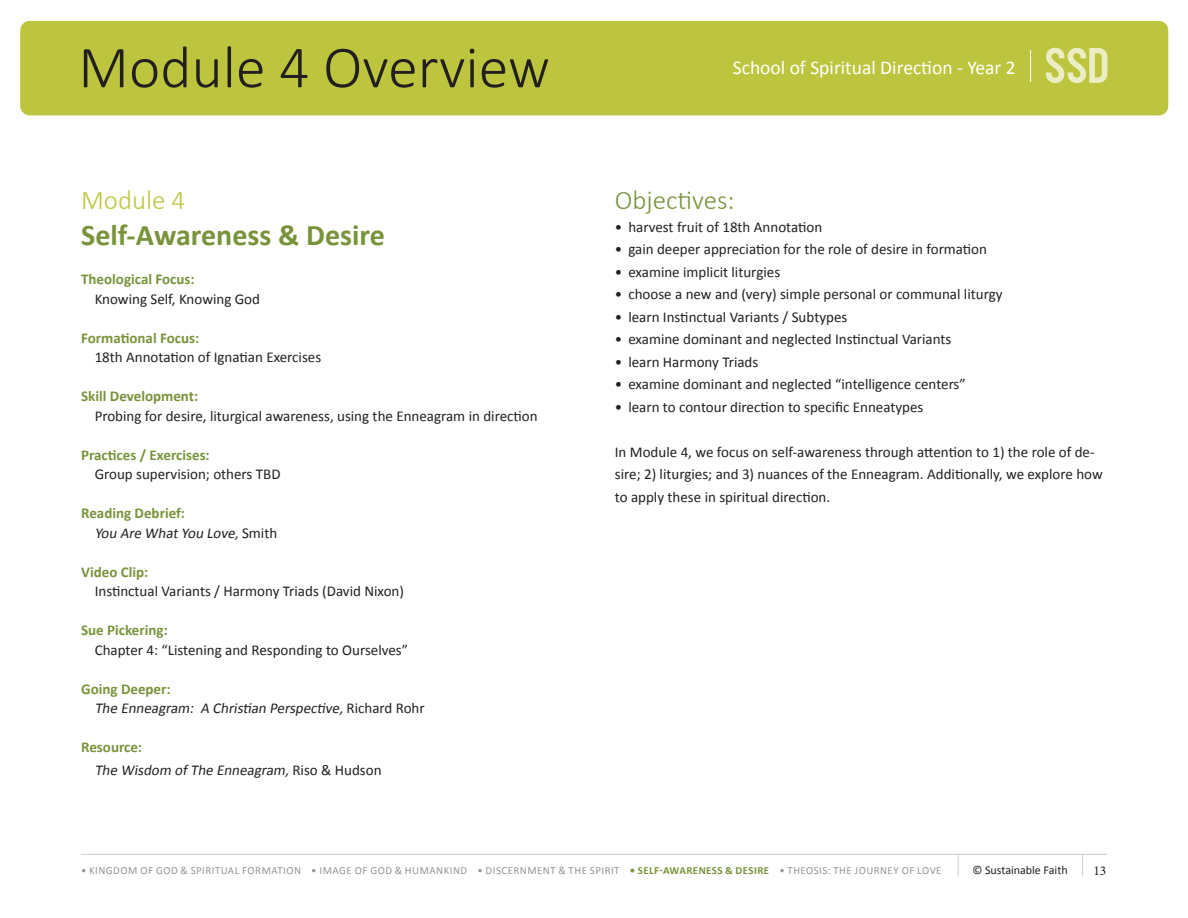
<style>
.page{position:relative;width:1188px;height:918px;background:#fff}
.page>*{position:absolute;margin:0;border:0;box-sizing:border-box;transform-origin:0 0}
.t1{font:300 60px "Calibri";color:#231f20}
.Title_-_section{font:700 30px "Calibri";color:#79933a}
.Headlines_-_Light{font:300 27px "Calibri";color:#79933a}
.TITLE_-_module{font:300 27px "Calibri";color:#bdc53e}
.t2{font:19.5px "Calibri";color:#fff}
.Body_Text{font:15px/22.5px "Calibri";color:#231f20}
.Body_Subheads_-_colo{font:700 15px "Calibri";color:#79933a}
.Body_Text-2{font:italic 15px "Calibri";color:#231f20}
.t3{font:13.5px "Minion Pro";color:#231f20}
.t4{font:12px "Calibri";color:#231f20}
.Module_Legend_text{font:10.8px "Calibri";letter-spacing:.045em;color:#939598}
.s1{font-style:normal}
.s2{font-weight:700;color:#79933a}
</style>
<div class="page">
<div style="left:20px;top:21px;width:1148px;height:94px;background:#bdc53e;border-radius:9px"></div>
<svg style="left:1045px;top:47px;width:63px;height:36px"></svg>
<hr style="left:1030px;top:50px;width:1px;height:32px;background:#fff">
<hr style="left:81px;top:854px;width:1026px;height:1px;background:#939598">
<svg style="left:958px;top:855px;width:1px;height:21px"></svg>
<svg style="left:1082px;top:855px;width:1px;height:21px"></svg>
<p class="t1" style="left:78px;top:30px;width:473px">Module 4 Overview</p>
<p class="TITLE_-_module" style="left:81px;top:184px;width:106px">Module 4</p>
<p class="Title_-_section" style="left:81px;top:214px;width:305px">Self-Awareness &amp; Desire</p>
<p class="Body_Subheads_-_colo" style="left:81px;top:269px;width:115px">Theological Focus:</p>
<p class="Body_Text" style="left:95px;top:287px;width:167px">Knowing Self, Knowing God</p>
<p class="Body_Subheads_-_colo" style="left:81px;top:327px;width:120px">Formational Focus:</p>
<p class="Body_Text" style="left:95px;top:346px;width:228px">18th Annotation of Ignatian Exercises</p>
<p class="Body_Subheads_-_colo" style="left:81px;top:386px;width:118px">Skill Development:</p>
<p class="Body_Text" style="left:95px;top:404px;width:445px">Probing for desire, liturgical awareness, using the Enneagram in direction</p>
<p class="Body_Subheads_-_colo" style="left:81px;top:444px;width:130px">Practices / Exercises:</p>
<p class="Body_Text" style="left:95px;top:463px;width:187px">Group supervision; others TBD</p>
<p class="Body_Subheads_-_colo" style="left:81px;top:503px;width:105px">Reading Debrief:</p>
<p class="Body_Text-2" style="left:95px;top:522px;width:184px">You Are WhatYou Love,<span class="s1">S m i t h</span></p>
<p class="Body_Subheads_-_colo" style="left:81px;top:561px;width:69px">Video Clip:</p>
<p class="Body_Text" style="left:95px;top:580px;width:311px">Instinctual Variants / Harmony Triads (David Nixon)</p>
<p class="Body_Subheads_-_colo" style="left:81px;top:620px;width:88px">Sue Pickering:</p>
<p class="Body_Text" style="left:95px;top:638px;width:315px">Chapter 4: “Listening and Responding to Ourselves”</p>
<p class="Body_Subheads_-_colo" style="left:81px;top:678px;width:91px">Going Deeper:</p>
<p class="Body_Text-2" style="left:95px;top:698px;width:332px">The Enneagram: A Christian Perspective,<span class="s1">R i c h a r d R o h r</span></p>
<p class="Body_Subheads_-_colo" style="left:81px;top:737px;width:62px">Resource:</p>
<p class="Body_Text-2" style="left:95px;top:759px;width:288px">The Wisdom ofThe Enneagram,<span class="s1">R i s o &amp; H u d s o n</span></p>
<h3 class="t2" style="left:733px;top:54px;width:284px">School of Spiritual Direction - Year 2</h3>
<p class="Headlines_-_Light" style="left:615px;top:184px;width:121px">Objectives:</p>
<p class="Body_Text" style="left:615px;top:215px;width:209px">• harvest fruit of 18th Annotation</p>
<p class="Body_Text" style="left:615px;top:238px;width:374px">• gain deeper appreciation for the role of desire in formation</p>
<p class="Body_Text" style="left:615px;top:260px;width:167px">• examine implicit liturgies</p>
<p class="Body_Text" style="left:615px;top:283px;width:389px">• choose a new and (very) simple personal or communal liturgy</p>
<p class="Body_Text" style="left:615px;top:305px;width:234px">• learn Instinctual Variants / Subtypes</p>
<p class="Body_Text" style="left:615px;top:328px;width:338px">• examine dominant and neglected Instinctual Variants</p>
<p class="Body_Text" style="left:615px;top:350px;width:145px">• learn Harmony Triads</p>
<p class="Body_Text" style="left:615px;top:373px;width:352px">• examine dominant and neglected “intelligence centers”</p>
<p class="Body_Text" style="left:615px;top:395px;width:310px">• learn to contour direction to specific Enneatypes</p>
<p class="Body_Text" style="left:615px;top:440px;width:489px">In Module 4, we focus on self-awareness through attention to 1) the role of de&shy;sire; 2) liturgies; and 3) nuances of the Enneagram. Additionally, we explore how to apply these in spiritual direction.</p>
<p class="Module_Legend_text" style="left:81px;top:863px;width:862px">• KINGDOM OF GOD &amp; SPIRITUAL FORMATION • IMAGE OF GOD &amp; HUMANKIND • DISCERNMENT &amp; THE SPIRIT <span class="s2">• SELF-AWARENESS &amp; DESIRE</span> • THEOSIS: THE JOURNEY OF LOVE</p>
<p class="t4" style="left:972px;top:862px;width:97px">© Sustainable Faith</p>
<p class="t3" style="left:1093px;top:861px;width:14px">13</p>
</div>
